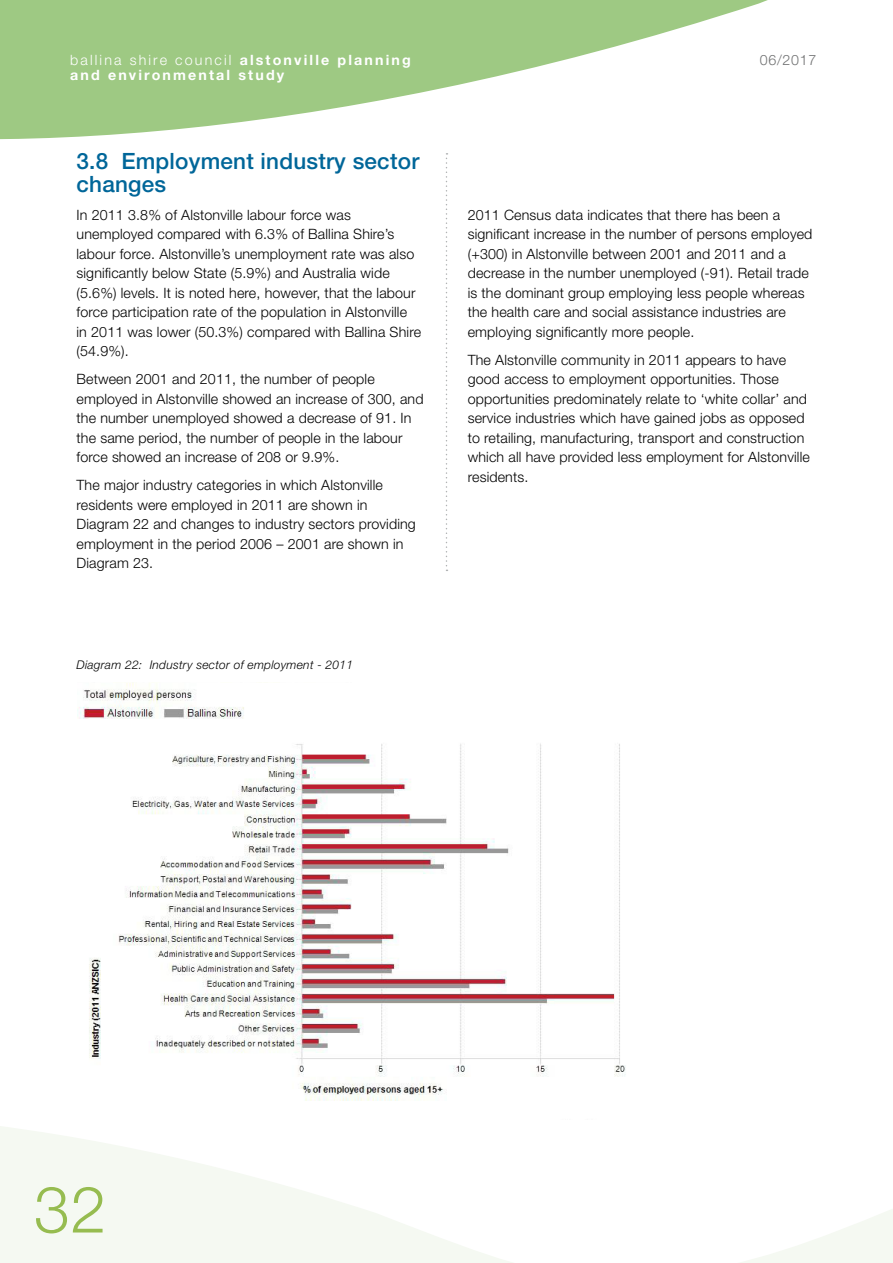
<style>
.page{position:relative;width:893px;height:1263px;background:#fff}
.page>*{position:absolute;margin:0;border:0;box-sizing:border-box;transform-origin:0 0}
.t1{font:300 64.5px "Helvetica Neue LT Std";color:#96bc50}
.t2{font:500 22.5px/22.5px "Helvetica Neue LT Std";letter-spacing:.01em;color:#069}
.t3{font:300 14.25px/19.5px "Helvetica Neue LT Std";letter-spacing:.01em;color:#000}
.t4{font:700 14.25px/15px "Helvetica Neue LT Std";letter-spacing:.15em;color:#fff}
.t5{font:300 14.25px "Helvetica Neue LT Std";letter-spacing:.05em;color:#707172}
.t6{font:italic 300 12px "Helvetica Neue LT Std";letter-spacing:.02em;color:#000}
.s1{font-weight:300}
</style>
<div class="page">
<svg style="left:0;top:0;width:768px;height:159px;fill:#9ec983"></svg>
<svg style="left:0;top:1126px;width:893px;height:137px"></svg>
<svg style="left:446px;top:153px;width:1px;height:418px"></svg>
<img style="left:79px;top:683px;width:547px;height:418px">
<p class="t4" style="left:70px;top:53px;width:342px"><span class="s1">ballina shire council</span> alstonville planning and environmental study</p>
<p class="t5" style="left:760px;top:52px;width:58px">06/2017</p>
<h2 class="t2" style="left:77px;top:150px;width:344px">3.8 Employment industry sector changes</h2>
<p class="t3" style="left:77px;top:205px;width:346px">In 2011 3.8% of Alstonville labour force was unemployed compared with 6.3% of Ballina Shire’s labour force. Alstonville’s unemployment rate was also significantly below State (5.9%) and Australia wide (5.6%) levels. It is noted here, however, that the labour force participation rate of the population in Alstonville<br>in 2011 was lower (50.3%) compared with Ballina Shire (54.9%).</p>
<p class="t3" style="left:77px;top:369px;width:349px">Between 2001 and 2011, the number of people employed in Alstonville showed an increase of 300, and the number unemployed showed a decrease of 91. In the same period, the number of people in the labour force showed an increase of 208 or 9.9%.</p>
<p class="t3" style="left:77px;top:475px;width:341px">The major industry categories in which Alstonville residents were employed in 2011 are shown in Diagram 22 and changes to industry sectors providing employment in the period 2006 – 2001 are shown in Diagram 23.</p>
<p class="t6" style="left:77px;top:657px;width:278px">Diagram 22: Industry sector of employment - 2011</p>
<p class="t3" style="left:468px;top:204px;width:346px">2011 Census data indicates that there has been a significant increase in the number of persons employed (+300) in Alstonville between 2001 and 2011 and a decrease in the number unemployed (-91). Retail trade is the dominant group employing less people whereas the health care and social assistance industries are employing significantly more people.</p>
<p class="t3" style="left:468px;top:349px;width:344px">The Alstonville community in 2011 appears to have good access to employment opportunities. Those opportunities predominately relate to ‘white collar’ and service industries which have gained jobs as opposed to retailing, manufacturing, transport and construction which all have provided less employment for Alstonville residents.</p>
<h1 class="t1" style="left:34px;top:1170px;width:74px">32</h1>
</div>
